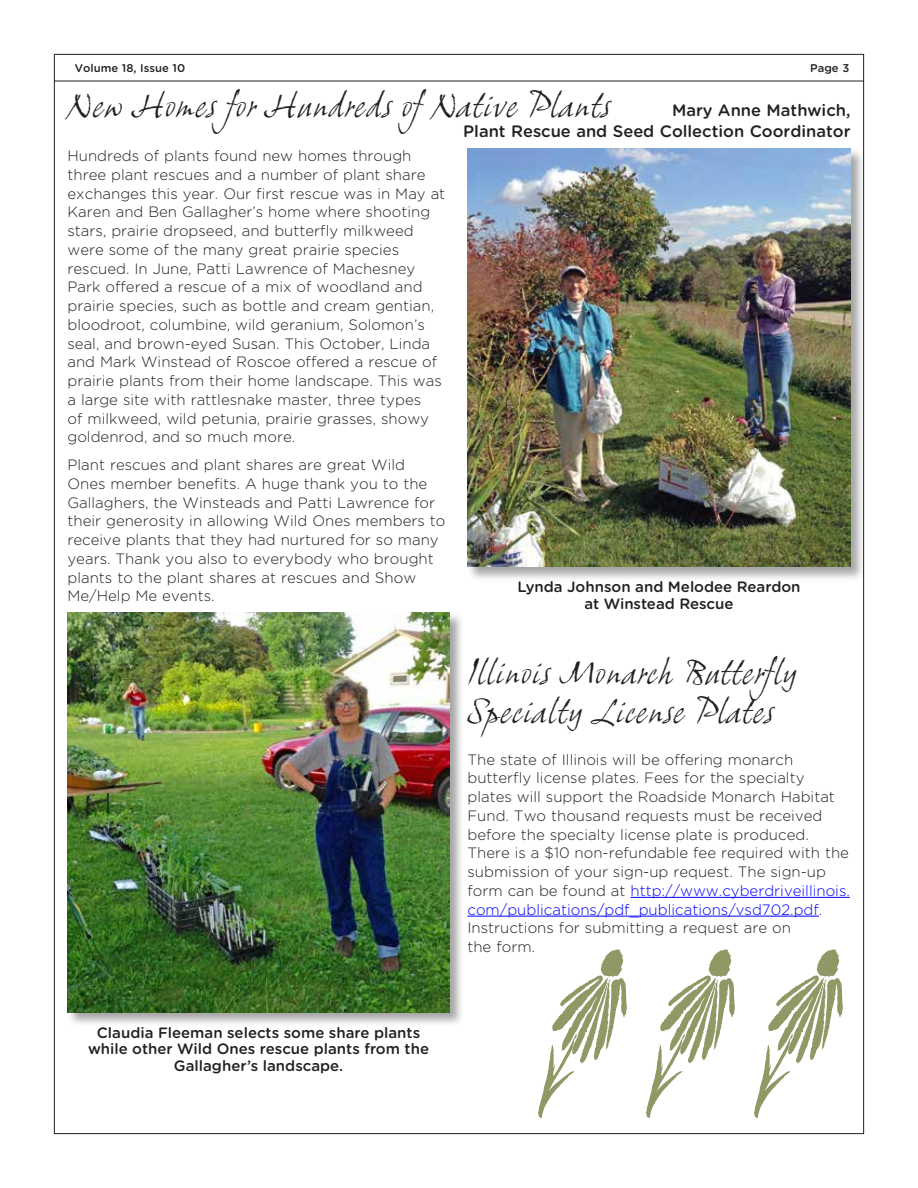
<style>
.page{position:relative;width:918px;height:1188px;background:#fff}
.page>*{position:absolute;margin:0;border:0;box-sizing:border-box;transform-origin:0 0}
.t1{font:italic 33px/39px "Grimshaw Hand ITC";color:#231f20}
.t2{font:500 16.5px/21px "Gotham Rounded";color:#231f20;text-align:right}
.t3{font:300 15px/18.8px "Gotham Rounded";color:#231f20}
.t4{font:500 15px/16.5px "Gotham Rounded";color:#231f20;text-align:center}
.t5{font:500 11.25px "Gotham Rounded";color:#231f20}
.s1{color:#0000fe}
</style>
<div class="page">
<svg style="left:754px;top:949px;width:89px;height:169px"></svg>
<svg style="left:646px;top:949px;width:89px;height:169px"></svg>
<svg style="left:538px;top:949px;width:89px;height:169px"></svg>
<hr style="left:54px;top:81px;width:810px;height:1px;background:#231f20">
<div style="left:67px;top:612px;width:397px;height:415px;background:#231f20;opacity:.4"></div>
<img style="left:68px;top:613px;width:382px;height:399px">
<div style="left:467px;top:148px;width:398px;height:434px;background:#231f20;opacity:.4"></div>
<img style="left:467px;top:148px;width:383px;height:419px">
<hr style="left:630px;top:897px;width:220px;height:1px;background:#0000fe">
<hr style="left:467px;top:916px;width:352px;height:1px;background:#0000fe">
<p class="t5" style="left:75px;top:60px;width:112px">Volume 18, Issue 10</p>
<p class="t5" style="left:810px;top:60px;width:41px">Page 3</p>
<h1 class="t1" style="left:68px;top:85px;width:545px">New Homes for Hundreds ofNative Plants</h1>
<p class="t2" style="left:463px;top:99px;width:389px">Mary Anne Mathwich,<br>Plant Rescue and Seed Collection Coordinator</p>
<p class="t3" style="left:67px;top:146px;width:379px">Hundreds of plants found new homes through three plant rescues and a number of plant share exchanges this year. Our first rescue was in May at Karen and Ben Gallagher’s home where shooting stars, prairie dropseed, and butterfly milkweed were some of the many great prairie species rescued. In June, Patti Lawrence of Machesney Park offered a rescue of a mix of woodland and prairie species, such as bottle and cream gentian, bloodroot, columbine, wild geranium, Solomon’s seal, and brown-eyed Susan. This October, Linda and Mark Winstead of Roscoe offered a rescue of prairie plants from their home landscape. This was a large site with rattlesnake master, three types<br>of milkweed, wild petunia, prairie grasses, showy goldenrod, and so much more.</p>
<p class="t3" style="left:67px;top:455px;width:379px">Plant rescues and plant shares are great Wild Ones member benefits. A huge thank you to the Gallaghers, the Winsteads and Patti Lawrence for their generosity in allowing Wild Ones members to receive plants that they had nurtured for so many years. Thank you also to everybody who brought plants to the plant shares at rescues and Show Me/Help Me events.</p>
<p class="t4" style="left:517px;top:578px;width:285px">Lynda Johnson and Melodee Reardon at Winstead Rescue</p>
<h1 class="t1" style="left:467px;top:652px;width:332px">Illinois Monarch Butterfly<br>Specialty License Plates</h1>
<p class="t3" style="left:467px;top:749px;width:384px">The state of Illinois will be offering monarch butterfly license plates. Fees for the specialty plates will support the Roadside Monarch Habitat Fund. Two thousand requests must be received before the specialty license plate is produced.<br>There is a $10 non-refundable fee required with the submission of your sign-up request. The sign-up form can be found at <span class="s1">http://www.cyberdriveillinois. com/publications/pdf_publications/vsd702.pdf</span>.<br>Instructions for submitting a request are on<br>the form.</p>
<p class="t4" style="left:88px;top:1024px;width:343px">Claudia Fleeman selects some share plants while other Wild Ones rescue plants from the<br>Gallagher’s landscape.</p>
</div>
